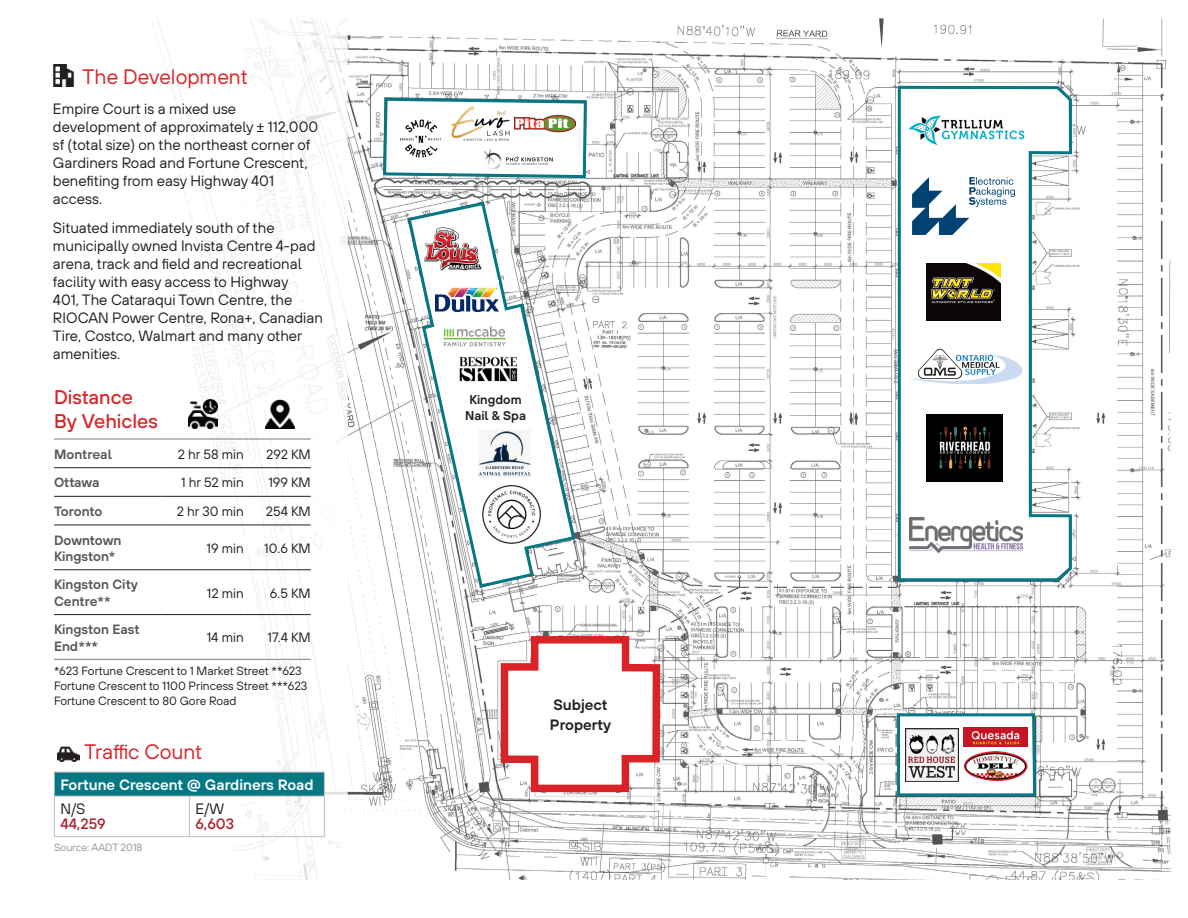
<style>
.page{position:relative;width:1188px;height:918px;background:#fff}
.page>*{position:absolute;margin:0;border:0;box-sizing:border-box;transform-origin:0 0}
.SubHeaders_w__Icon_Indent___Extra_Space_{font:21px "TT Hoves Pro";color:#da2329}
.H3_SubHeaders{font:500 19.8px/23.7px "TT Hoves Pro";color:#da2329}
.t1{font:15px/18px "TT Hoves Pro";color:#231f20}
.t2{font:15px "TT Hoves Pro Dm Bd";color:#fff}
.t3{font:15px "TT Hoves Pro Dm Bd";color:#231f20}
.Body_Copy{font:500 15px "TT Hoves Pro";color:#ad1e2a}
.Body_Copy-2{font:13.5px/16.2px "TT Hoves Pro Dm Bd";color:#57585a}
.Body_Copy-3{font:13.5px "TT Hoves Pro";color:#231f20}
.t4{font:12.75px/15.3px "TT Hoves Pro Dm Bd";color:#231f20;text-align:center}
.t5{font:12px/15px "TT Hoves Pro";color:#231f20}
.t6{font:10.5px "TT Hoves Pro";color:#939599}
</style>
<div class="page">
<img style="left:348px;top:18px;width:823px;height:862px">
<svg style="left:53px;top:18px;width:295px;height:862px"></svg>
<svg style="left:497px;top:632px;width:167px;height:164px"></svg>
<div style="left:510px;top:689px;width:141px;height:50px;background:#fff"></div>
<svg style="left:896px;top:712px;width:142px;height:86px"></svg>
<svg style="left:896px;top:84px;width:177px;height:499px"></svg>
<img style="left:906px;top:729px;width:52px;height:52px">
<img style="left:927px;top:414px;width:76px;height:68px">
<img style="left:910px;top:517px;width:112px;height:36px">
<img style="left:910px;top:348px;width:112px;height:35px">
<img style="left:910px;top:112px;width:115px;height:36px">
<img style="left:927px;top:263px;width:73px;height:57px">
<img style="left:912px;top:178px;width:103px;height:57px">
<img style="left:964px;top:728px;width:64px;height:19px">
<svg style="left:382px;top:96px;width:206px;height:84px"></svg>
<svg style="left:406px;top:200px;width:171px;height:390px"></svg>
<img style="left:964px;top:752px;width:63px;height:29px">
<div style="left:964px;top:751px;width:64px;height:30px;border:1px solid #da2329;border-radius:50%"></div>
<img style="left:425px;top:224px;width:57px;height:48px">
<img style="left:514px;top:108px;width:61px;height:32px">
<img style="left:450px;top:105px;width:61px;height:38px">
<img style="left:481px;top:146px;width:74px;height:24px">
<img style="left:396px;top:119px;width:51px;height:39px">
<img style="left:479px;top:485px;width:65px;height:59px;border-radius:30px">
<img style="left:456px;top:352px;width:64px;height:32px">
<img style="left:443px;top:326px;width:64px;height:24px">
<img style="left:479px;top:430px;width:51px;height:48px">
<img style="left:435px;top:280px;width:64px;height:39px">
<img style="left:53px;top:65px;width:21px;height:21px">
<hr style="left:54px;top:467px;width:107px;height:1px;background:#231f20">
<hr style="left:161px;top:467px;width:83px;height:1px;background:#231f20">
<hr style="left:244px;top:467px;width:67px;height:1px;background:#231f20">
<hr style="left:54px;top:496px;width:107px;height:1px;background:#231f20">
<hr style="left:161px;top:496px;width:83px;height:1px;background:#231f20">
<hr style="left:244px;top:496px;width:67px;height:1px;background:#231f20">
<hr style="left:54px;top:525px;width:107px;height:1px;background:#231f20">
<hr style="left:161px;top:525px;width:83px;height:1px;background:#231f20">
<hr style="left:244px;top:525px;width:67px;height:1px;background:#231f20">
<hr style="left:54px;top:570px;width:107px;height:1px;background:#231f20">
<hr style="left:161px;top:570px;width:83px;height:1px;background:#231f20">
<hr style="left:244px;top:570px;width:67px;height:1px;background:#231f20">
<hr style="left:54px;top:614px;width:107px;height:1px;background:#231f20">
<hr style="left:161px;top:614px;width:83px;height:1px;background:#231f20">
<hr style="left:244px;top:614px;width:67px;height:1px;background:#231f20">
<hr style="left:54px;top:438px;width:107px;height:2px;background:#939598">
<hr style="left:161px;top:438px;width:83px;height:2px;background:#939598">
<hr style="left:244px;top:438px;width:67px;height:2px;background:#939598">
<hr style="left:54px;top:659px;width:107px;height:1px;background:#939598">
<hr style="left:161px;top:659px;width:83px;height:1px;background:#939598">
<hr style="left:244px;top:659px;width:67px;height:1px;background:#939598">
<img style="left:189px;top:400px;width:29px;height:29px">
<img style="left:266px;top:400px;width:28px;height:29px">
<img style="left:58px;top:740px;width:22px;height:21px">
<div style="left:54px;top:772px;width:270px;height:24px;background:#057884"></div>
<hr style="left:54px;top:772px;width:135px;height:1px;background:#bcbdc0">
<svg style="left:54px;top:772px;width:1px;height:24px"></svg>
<hr style="left:189px;top:772px;width:136px;height:1px;background:#bcbdc0">
<svg style="left:324px;top:772px;width:1px;height:24px"></svg>
<hr style="left:54px;top:796px;width:135px;height:1px;background:#bcbdc0">
<hr style="left:54px;top:796px;width:1px;height:40px;background:#bcbdc0">
<hr style="left:189px;top:796px;width:136px;height:1px;background:#bcbdc0">
<hr style="left:189px;top:796px;width:1px;height:40px;background:#bcbdc0">
<hr style="left:324px;top:796px;width:1px;height:40px;background:#bcbdc0">
<hr style="left:54px;top:836px;width:135px;height:1px;background:#bcbdc0">
<hr style="left:189px;top:836px;width:136px;height:1px;background:#bcbdc0">
<p class="SubHeaders_w__Icon_Indent___Extra_Space_" style="left:82px;top:63px;width:167px">The Development</p>
<p class="t1" style="left:53px;top:100px;width:267px">Empire Court is a mixed use development of approximately ± 112,000 sf (total size) on the northeast corner of<br>Gardiners Road and Fortune Crescent, benefiting from easy Highway 401 access.</p>
<p class="t1" style="left:53px;top:219px;width:271px">Situated immediately south of the municipally owned Invista Centre 4-pad arena, track and field and recreational facility with easy access to Highway<br>401, The Cataraqui Town Centre, the RIOCAN Power Centre, Rona+, Canadian Tire, Costco, Walmart and many other amenities.</p>
<p class="H3_SubHeaders" style="left:54px;top:385px;width:105px">Distance<br>By Vehicles</p>
<p class="Body_Copy-2" style="left:54px;top:446px;width:59px">Montreal</p>
<p class="Body_Copy-3" style="left:178px;top:445px;width:67px">2 hr 58 min</p>
<p class="Body_Copy-3" style="left:266px;top:445px;width:46px">292 KM</p>
<p class="Body_Copy-2" style="left:54px;top:475px;width:47px">Ottawa</p>
<p class="Body_Copy-3" style="left:181px;top:474px;width:64px">1 hr 52 min</p>
<p class="Body_Copy-3" style="left:268px;top:474px;width:44px">199 KM</p>
<p class="Body_Copy-2" style="left:54px;top:503px;width:50px">Toronto</p>
<p class="Body_Copy-3" style="left:177px;top:502px;width:68px">2 hr 30 min</p>
<p class="Body_Copy-3" style="left:266px;top:502px;width:46px">254 KM</p>
<p class="Body_Copy-2" style="left:54px;top:532px;width:69px">Downtown<br>Kingston*</p>
<p class="Body_Copy-3" style="left:207px;top:539px;width:39px">19 min</p>
<p class="Body_Copy-3" style="left:264px;top:539px;width:48px">10.6 KM</p>
<p class="Body_Copy-2" style="left:54px;top:577px;width:85px">Kingston City<br>Centre**</p>
<p class="Body_Copy-3" style="left:207px;top:584px;width:38px">12 min</p>
<p class="Body_Copy-3" style="left:270px;top:584px;width:42px">6.5 KM</p>
<p class="Body_Copy-2" style="left:54px;top:621px;width:87px">Kingston East<br>End***</p>
<p class="Body_Copy-3" style="left:207px;top:629px;width:38px">14 min</p>
<p class="Body_Copy-3" style="left:267px;top:629px;width:45px">17.4 KM</p>
<p class="t5" style="left:54px;top:663px;width:255px">*623 Fortune Crescent to 1 Market Street **623<br>Fortune Crescent to 1100 Princess Street ***623<br>Fortune Crescent to 80 Gore Road</p>
<p class="SubHeaders_w__Icon_Indent___Extra_Space_" style="left:84px;top:738px;width:120px">Traffic Count</p>
<p class="t2" style="left:60px;top:774px;width:255px">Fortune Crescent @ Gardiners Road</p>
<p class="t1" style="left:60px;top:800px;width:27px">N/S</p>
<p class="Body_Copy" style="left:60px;top:814px;width:47px">44,259</p>
<p class="t1" style="left:195px;top:800px;width:30px">E/W</p>
<p class="Body_Copy" style="left:195px;top:814px;width:40px">6,603</p>
<p class="t6" style="left:54px;top:840px;width:90px">Source: AADT 2018</p>
<p class="t4" style="left:465px;top:392px;width:62px">Kingdom<br>Nail &amp; Spa</p>
<p class="t3" style="left:554px;top:694px;width:56px">Subject</p>
<p class="t3" style="left:550px;top:714px;width:63px">Property</p>
</div>
